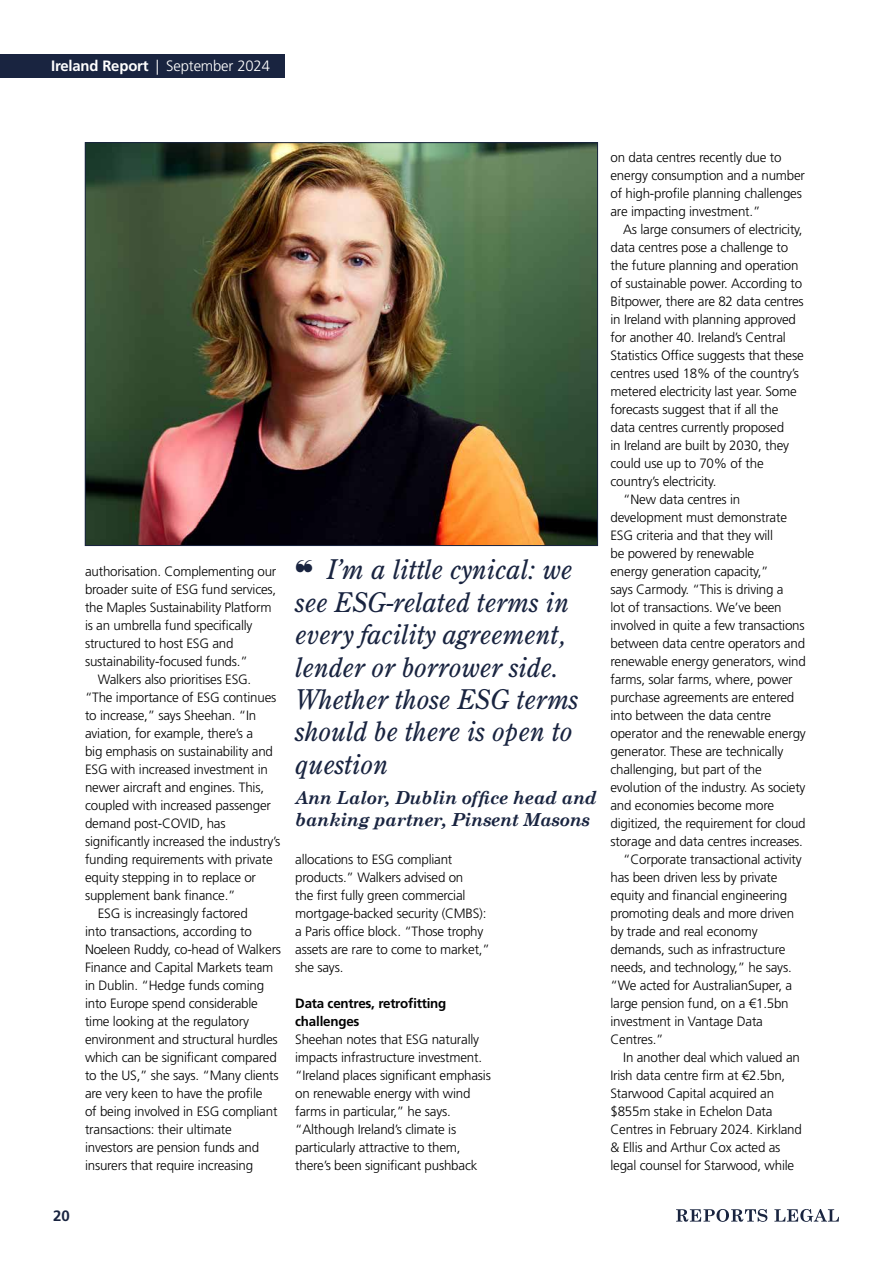
<style>
.page{position:relative;width:893px;height:1263px;background:#fff}
.page>*{position:absolute;margin:0;border:0;box-sizing:border-box;transform-origin:0 0}
.t1{font:italic 27px/32.4px "Century Old Style Std";color:#192440}
.t2{font:italic 700 18px/21.6px "Century Schoolbook";letter-spacing:-.02em;color:#192440}
.t3{font:300 15px "Frutiger LT Std";letter-spacing:-.01em;color:#fff}
.t4{font:700 15px "Frutiger LT Std";color:#192440}
.t5{font:300 13.5px/18px "Frutiger LT Std";letter-spacing:-.015em;color:#000}
.t6{font:700 13.5px/18px "Frutiger LT Std";letter-spacing:-.015em;color:#000}
.s1{font-weight:700}
</style>
<div class="page">
<div style="left:0;top:54px;width:285px;height:23px;background:#192440"></div>
<svg style="left:676px;top:1209px;width:91px;height:13px"></svg>
<svg style="left:774px;top:1209px;width:65px;height:13px"></svg>
<img style="left:87px;top:144px;width:509px;height:400px">
<p class="t3" style="left:51px;top:58px;width:220px"><span class="s1">Ireland Report</span> | September 2024</p>
<p class="t4" style="left:53px;top:1207px;width:18px">20</p>
<p class="t5" style="left:85px;top:563px;width:193px">authorisation. Complementing our</p>
<p class="t5" style="left:85px;top:581px;width:193px">broader suite of ESG fund services,</p>
<p class="t5" style="left:85px;top:599px;width:188px">the Maples Sustainability Platform</p>
<p class="t5" style="left:85px;top:617px;width:169px">is an umbrella fund specifically</p>
<p class="t5" style="left:85px;top:635px;width:150px">structured to host ESG and</p>
<p class="t5" style="left:85px;top:653px;width:164px">sustainability-focused funds.”</p>
<p class="t5" style="left:98px;top:671px;width:155px">Walkers also prioritises ESG.</p>
<p class="t5" style="left:85px;top:689px;width:193px">“The importance of ESG continues</p>
<p class="t5" style="left:85px;top:707px;width:173px">to increase,” says Sheehan. “In</p>
<p class="t5" style="left:85px;top:724px;width:170px">aviation, for example, there’s a</p>
<p class="t5" style="left:85px;top:742px;width:189px">big emphasis on sustainability and</p>
<p class="t5" style="left:85px;top:760px;width:184px">ESG with increased investment in</p>
<p class="t5" style="left:85px;top:778px;width:180px">newer aircraft and engines. This,</p>
<p class="t5" style="left:85px;top:796px;width:187px">coupled with increased passenger</p>
<p class="t5" style="left:85px;top:814px;width:142px">demand post-COVID, has</p>
<p class="t5" style="left:85px;top:832px;width:197px">significantly increased the industry’s</p>
<p class="t5" style="left:85px;top:850px;width:189px">funding requirements with private</p>
<p class="t5" style="left:85px;top:868px;width:173px">equity stepping in to replace or</p>
<p class="t5" style="left:85px;top:886px;width:152px">supplement bank finance.”</p>
<p class="t5" style="left:98px;top:904px;width:152px">ESG is increasingly factored</p>
<p class="t5" style="left:85px;top:922px;width:168px">into transactions, according to</p>
<p class="t5" style="left:85px;top:940px;width:198px">Noeleen Ruddy, co-head of Walkers</p>
<p class="t5" style="left:85px;top:958px;width:190px">Finance and Capital Markets team</p>
<p class="t5" style="left:85px;top:976px;width:181px">in Dublin. “Hedge funds coming</p>
<p class="t5" style="left:85px;top:994px;width:174px">into Europe spend considerable</p>
<p class="t5" style="left:85px;top:1012px;width:165px">time looking at the regulatory</p>
<p class="t5" style="left:85px;top:1030px;width:194px">environment and structural hurdles</p>
<p class="t5" style="left:85px;top:1048px;width:193px">which can be significant compared</p>
<p class="t5" style="left:85px;top:1066px;width:195px">to the US,” she says. “Many clients</p>
<p class="t5" style="left:85px;top:1084px;width:179px">are very keen to have the profile</p>
<p class="t5" style="left:85px;top:1102px;width:194px">of being involved in ESG compliant</p>
<p class="t5" style="left:85px;top:1120px;width:148px">transactions: their ultimate</p>
<p class="t5" style="left:85px;top:1138px;width:176px">investors are pension funds and</p>
<p class="t5" style="left:85px;top:1156px;width:170px">insurers that require increasing</p>
<h1 class="t1" style="left:295px;top:553px;width:285px">❝ I’m a little cynical: we see ESG-related terms in every facility agreement, lender or borrower side.<br>Whether those ESG terms should be there is open to question</h1>
<h2 class="t2" style="left:295px;top:786px;width:303px">Ann Lalor, Dublin office head and banking partner, Pinsent Masons</h2>
<p class="t5" style="left:295px;top:850px;width:196px">allocations to ESG compliant products.” Walkers advised on<br>the first fully green commercial mortgage-backed security (CMBS): a Paris office block. “Those trophy assets are rare to come to market,” she says.</p>
<p class="t6" style="left:295px;top:994px;width:153px">Data centres, retrofitting challenges</p>
<p class="t5" style="left:295px;top:1030px;width:197px">Sheehan notes that ESG naturally impacts infrastructure investment. “Ireland places significant emphasis on renewable energy with wind farms in particular,” he says. “Although Ireland’s climate is particularly attractive to them, there’s been significant pushback</p>
<p class="t5" style="left:610px;top:148px;width:196px">on data centres recently due to energy consumption and a number of high-profile planning challenges are impacting investment.”</p>
<p class="t5" style="left:623px;top:220px;width:181px">As large consumers of electricity,</p>
<p class="t5" style="left:610px;top:238px;width:179px">data centres pose a challenge to</p>
<p class="t5" style="left:610px;top:256px;width:189px">the future planning and operation</p>
<p class="t5" style="left:610px;top:274px;width:193px">of sustainable power. According to</p>
<p class="t5" style="left:610px;top:292px;width:195px">Bitpower, there are 82 data centres</p>
<p class="t5" style="left:610px;top:310px;width:187px">in Ireland with planning approved</p>
<p class="t5" style="left:610px;top:328px;width:177px">for another 40. Ireland’s Central</p>
<p class="t5" style="left:610px;top:346px;width:195px">Statistics Office suggests that these</p>
<p class="t5" style="left:610px;top:364px;width:190px">centres used 18% of the country’s</p>
<p class="t5" style="left:610px;top:382px;width:188px">metered electricity last year. Some</p>
<p class="t5" style="left:610px;top:400px;width:169px">forecasts suggest that if all the</p>
<p class="t5" style="left:610px;top:418px;width:175px">data centres currently proposed</p>
<p class="t5" style="left:610px;top:436px;width:180px">in Ireland are built by 2030, they</p>
<p class="t5" style="left:610px;top:454px;width:155px">could use up to 70% of the</p>
<p class="t5" style="left:610px;top:472px;width:107px">country’s electricity.</p>
<p class="t5" style="left:623px;top:490px;width:118px">“New data centres in</p>
<p class="t5" style="left:610px;top:508px;width:178px">development must demonstrate</p>
<p class="t5" style="left:610px;top:526px;width:164px">ESG criteria and that they will</p>
<p class="t5" style="left:610px;top:544px;width:145px">be powered by renewable</p>
<p class="t5" style="left:610px;top:562px;width:160px">energy generation capacity,”</p>
<p class="t5" style="left:610px;top:580px;width:175px">says Carmody. “This is driving a</p>
<p class="t5" style="left:610px;top:598px;width:173px">lot of transactions. We’ve been</p>
<p class="t5" style="left:610px;top:616px;width:196px">involved in quite a few transactions</p>
<p class="t5" style="left:610px;top:634px;width:196px">between data centre operators and</p>
<p class="t5" style="left:610px;top:652px;width:197px">renewable energy generators, wind</p>
<p class="t5" style="left:610px;top:670px;width:184px">farms, solar farms, where, power</p>
<p class="t5" style="left:610px;top:688px;width:185px">purchase agreements are entered</p>
<p class="t5" style="left:610px;top:706px;width:162px">into between the data centre</p>
<p class="t5" style="left:610px;top:724px;width:197px">operator and the renewable energy</p>
<p class="t5" style="left:610px;top:742px;width:174px">generator. These are technically</p>
<p class="t5" style="left:610px;top:760px;width:153px">challenging, but part of the</p>
<p class="t5" style="left:610px;top:778px;width:197px">evolution of the industry. As society</p>
<p class="t5" style="left:610px;top:796px;width:165px">and economies become more</p>
<p class="t5" style="left:610px;top:814px;width:197px">digitized, the requirement for cloud</p>
<p class="t5" style="left:610px;top:832px;width:194px">storage and data centres increases.</p>
<p class="t5" style="left:623px;top:850px;width:180px">“Corporate transactional activity</p>
<p class="t5" style="left:610px;top:868px;width:169px">has been driven less by private</p>
<p class="t5" style="left:610px;top:886px;width:178px">equity and financial engineering</p>
<p class="t5" style="left:610px;top:904px;width:185px">promoting deals and more driven</p>
<p class="t5" style="left:610px;top:922px;width:149px">by trade and real economy</p>
<p class="t5" style="left:610px;top:940px;width:176px">demands, such as infrastructure</p>
<p class="t5" style="left:610px;top:958px;width:183px">needs, and technology,” he says.</p>
<p class="t5" style="left:610px;top:976px;width:183px">“We acted for AustralianSuper, a</p>
<p class="t5" style="left:610px;top:994px;width:180px">large pension fund, on a €1.5bn</p>
<p class="t5" style="left:610px;top:1012px;width:154px">investment in Vantage Data</p>
<p class="t5" style="left:610px;top:1030px;width:55px">Centres.”</p>
<p class="t5" style="left:623px;top:1048px;width:178px">In another deal which valued an</p>
<p class="t5" style="left:610px;top:1066px;width:176px">Irish data centre firm at €2.5bn,</p>
<p class="t5" style="left:610px;top:1084px;width:165px">Starwood Capital acquired an</p>
<p class="t5" style="left:610px;top:1102px;width:163px">$855m stake in Echelon Data</p>
<p class="t5" style="left:610px;top:1120px;width:193px">Centres in February 2024. Kirkland</p>
<p class="t5" style="left:610px;top:1138px;width:171px">&amp; Ellis and Arthur Cox acted as</p>
<p class="t5" style="left:610px;top:1156px;width:185px">legal counsel for Starwood, while</p>
</div>
